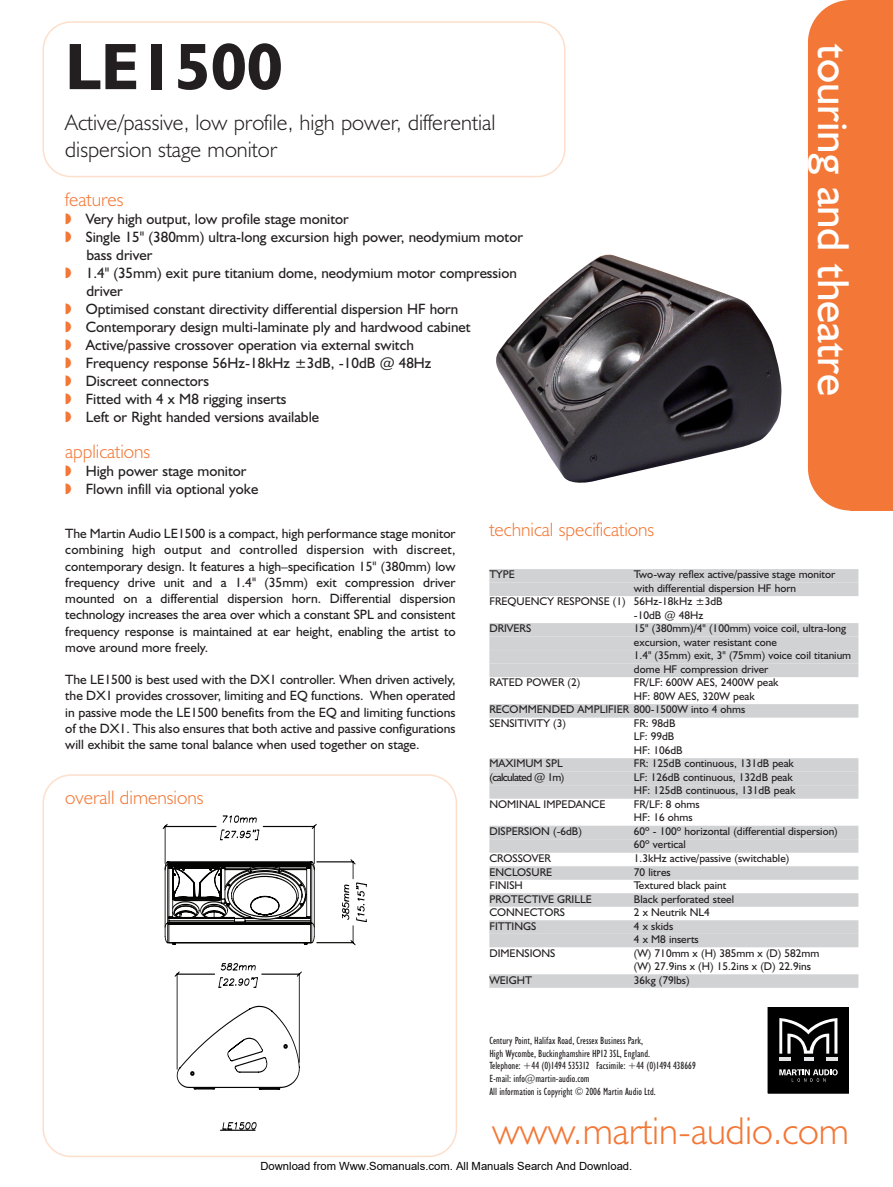
<style>
.page{position:relative;width:893px;height:1187px;background:#fff}
.page>*{position:absolute;margin:0;border:0;box-sizing:border-box;transform-origin:0 0}
.t1{font:700 66px "Humanist 521 BT";color:#231f20}
.t2{font:45px "Humanist 521 BT";color:#fff}
.t3{font:300 39px "Humanist 521 BT";color:#f37736}
.t4{font:300 22.5px/27px "Humanist 521 BT";color:#231f20}
.t5{font:300 19.5px "Humanist 521 BT";color:#f37736}
.t6{font:15px/18px "Humanist 521 BT";color:#231f20}
.t7{font:13.5px/16.2px "Humanist 521 BT";color:#231f20;text-align:justify}
.t8{font:11.25px/13.5px "Humanist 521 BT";color:#231f20}
.t9{font:11.25px "Arial";color:#000}
.t10{font:11.25px "Humanist 521 BT";letter-spacing:-.05em;color:#231f20}
.t11{font:condensed 10.5px/12.6px "Humanist 521 BT";color:#231f20}
.s1{color:#f37736}
</style>
<div class="page">
<div style="left:768px;top:1006px;width:81px;height:87px;background:#000"></div>
<svg style="left:779px;top:1018px;width:58px;height:43px"></svg>
<svg style="left:779px;top:1069px;width:59px;height:12px"></svg>
<div style="left:766px;top:1005px;width:84px;height:89px;border:1px solid #fff"></div>
<svg style="left:43px;top:21px;width:523px;height:156px"></svg>
<svg style="left:43px;top:774px;width:414px;height:383px"></svg>
<div style="left:489px;top:569px;width:369px;height:13px;background:#d1d2d4"></div>
<div style="left:489px;top:582px;width:369px;height:14px;background:#d1d2d4"></div>
<div style="left:489px;top:623px;width:369px;height:13px;background:#d1d2d4"></div>
<div style="left:489px;top:636px;width:369px;height:14px;background:#d1d2d4"></div>
<div style="left:489px;top:650px;width:369px;height:13px;background:#d1d2d4"></div>
<div style="left:489px;top:663px;width:369px;height:14px;background:#d1d2d4"></div>
<div style="left:489px;top:704px;width:369px;height:13px;background:#d1d2d4"></div>
<div style="left:489px;top:758px;width:369px;height:13px;background:#d1d2d4"></div>
<div style="left:489px;top:771px;width:369px;height:14px;background:#d1d2d4"></div>
<div style="left:489px;top:785px;width:369px;height:13px;background:#d1d2d4"></div>
<div style="left:489px;top:825px;width:369px;height:14px;background:#d1d2d4"></div>
<div style="left:489px;top:839px;width:369px;height:13px;background:#d1d2d4"></div>
<div style="left:489px;top:866px;width:369px;height:13px;background:#d1d2d4"></div>
<div style="left:489px;top:893px;width:369px;height:13px;background:#d1d2d4"></div>
<div style="left:489px;top:920px;width:369px;height:13px;background:#d1d2d4"></div>
<div style="left:489px;top:933px;width:369px;height:14px;background:#d1d2d4"></div>
<div style="left:489px;top:974px;width:369px;height:13px;background:#d1d2d4"></div>
<div style="left:850px;top:0;width:43px;height:510px;background:#f37736"></div>
<div style="left:808px;top:0;width:85px;height:510px;background:#f37736;border-radius:43px"></div>
<img style="left:496px;top:254px;width:286px;height:229px">
<h1 class="t1" style="left:65px;top:43px;width:219px">LE1500</h1>
<h3 class="t4" style="left:65px;top:111px;width:432px">Active/passive, low profile, high power, differential dispersion stage monitor</h3>
<h3 class="t5" style="left:65px;top:193px;width:60px">features</h3>
<h3 class="t6" style="left:65px;top:212px;width:285px"><span class="s1">◗</span> Very high output, low profile stage monitor</h3>
<h3 class="t6" style="left:65px;top:230px;width:459px"><span class="s1">◗</span> Single 15" (380mm) ultra-long excursion high power, neodymium motor</h3>
<h3 class="t6" style="left:87px;top:248px;width:67px">bass driver</h3>
<h3 class="t6" style="left:65px;top:266px;width:453px"><span class="s1">◗</span> 1.4" (35mm) exit pure titanium dome, neodymium motor compression</h3>
<h3 class="t6" style="left:87px;top:284px;width:38px">driver</h3>
<h3 class="t6" style="left:65px;top:302px;width:395px"><span class="s1">◗</span> Optimised constant directivity differential dispersion HF horn</h3>
<h3 class="t6" style="left:65px;top:320px;width:407px"><span class="s1">◗</span> Contemporary design multi-laminate ply and hardwood cabinet</h3>
<h3 class="t6" style="left:65px;top:338px;width:350px"><span class="s1">◗</span> Active/passive crossover operation via external switch</h3>
<h3 class="t6" style="left:65px;top:356px;width:368px"><span class="s1">◗</span> Frequency response 56Hz-18kHz ±3dB, -10dB @ 48Hz</h3>
<h3 class="t6" style="left:65px;top:374px;width:145px"><span class="s1">◗</span> Discreet connectors</h3>
<h3 class="t6" style="left:65px;top:392px;width:223px"><span class="s1">◗</span> Fitted with 4 x M8 rigging inserts</h3>
<h3 class="t6" style="left:65px;top:410px;width:255px"><span class="s1">◗</span> Left or Right handed versions available</h3>
<h3 class="t5" style="left:65px;top:445px;width:87px">applications</h3>
<h3 class="t6" style="left:65px;top:464px;width:195px"><span class="s1">◗</span> High power stage monitor<br><span class="s1">◗</span> Flown infill via optional yoke</h3>
<h2 class="t2" style="left:849px;top:44px;width:353px;rotate:90deg">touring and theatre</h2>
<p class="t7" style="left:65px;top:527px;width:392px">The Martin Audio LE1500 is a compact, high performance stage monitor combining high output and controlled dispersion with discreet, contemporary design. It features a high–specification 15" (380mm) low frequency drive unit and a 1.4" (35mm) exit compression driver mounted on a differential dispersion horn. Differential dispersion technology increases the area over which a constant SPL and consistent frequency response is maintained at ear height, enabling the artist to move around more freely.</p>
<p class="t7" style="left:65px;top:673px;width:392px">The LE1500 is best used with the DX1 controller. When driven actively, the DX1 provides crossover, limiting and EQ functions. When operated in passive mode the LE1500 benefits from the EQ and limiting functions of the DX1. This also ensures that both active and passive configurations will exhibit the same tonal balance when used together on stage.</p>
<h3 class="t5" style="left:65px;top:790px;width:140px">overall dimensions</h3>
<h3 class="t5" style="left:489px;top:523px;width:166px">technical specifications</h3>
<p class="t8" style="left:489px;top:569px;width:27px">TYPE</p>
<p class="t8" style="left:634px;top:569px;width:203px">Two-way reflex active/passive stage monitor</p>
<p class="t8" style="left:634px;top:582px;width:164px">with differential dispersion HF horn</p>
<p class="t8" style="left:489px;top:596px;width:235px">FREQUENCY RESPONSE (1) 56Hz-18kHz ±3dB</p>
<p class="t8" style="left:634px;top:609px;width:71px">-10dB @ 48Hz</p>
<p class="t8" style="left:489px;top:623px;width:43px">DRIVERS</p>
<p class="t8" style="left:634px;top:623px;width:219px">15" (380mm)/4" (100mm) voice coil, ultra-long excursion, water resistant cone<br>1.4" (35mm) exit, 3" (75mm) voice coil titanium dome HF compression driver</p>
<p class="t8" style="left:489px;top:677px;width:92px">RATED POWER (2)</p>
<p class="t8" style="left:634px;top:677px;width:146px">FR/LF: 600W AES, 2400W peak</p>
<p class="t8" style="left:634px;top:690px;width:122px">HF: 80W AES, 320W peak</p>
<p class="t8" style="left:489px;top:704px;width:258px">RECOMMENDED AMPLIFIER 800-1500W into 4 ohms</p>
<p class="t8" style="left:489px;top:717px;width:78px">SENSITIVITY (3)</p>
<p class="t8" style="left:634px;top:717px;width:50px">FR: 98dB<br>LF: 99dB<br>HF: 106dB</p>
<p class="t8" style="left:489px;top:758px;width:75px">MAXIMUM SPL</p>
<p class="t8" style="left:634px;top:758px;width:162px">FR: 125dB continuous, 131dB peak</p>
<p class="t10" style="left:489px;top:773px;width:77px">(calculated @ 1m)</p>
<p class="t8" style="left:634px;top:771px;width:163px">LF: 126dB continuous, 132dB peak<br>HF: 125dB continuous, 131dB peak</p>
<p class="t8" style="left:489px;top:798px;width:118px">NOMINAL IMPEDANCE</p>
<p class="t8" style="left:634px;top:798px;width:67px">FR/LF: 8 ohms<br>HF: 16 ohms</p>
<p class="t8" style="left:489px;top:825px;width:94px">DISPERSION (-6dB)</p>
<p class="t8" style="left:634px;top:825px;width:205px">60º - 100º horizontal (differential dispersion)<br>60º vertical</p>
<p class="t8" style="left:489px;top:852px;width:63px">CROSSOVER</p>
<p class="t8" style="left:634px;top:852px;width:157px">1.3kHz active/passive (switchable)</p>
<p class="t8" style="left:489px;top:866px;width:64px">ENCLOSURE</p>
<p class="t8" style="left:634px;top:866px;width:38px">70 litres</p>
<p class="t8" style="left:489px;top:879px;width:35px">FINISH</p>
<p class="t8" style="left:634px;top:879px;width:94px">Textured black paint</p>
<p class="t8" style="left:489px;top:893px;width:104px">PROTECTIVE GRILLE</p>
<p class="t8" style="left:634px;top:893px;width:102px">Black perforated steel</p>
<p class="t8" style="left:489px;top:906px;width:77px">CONNECTORS</p>
<p class="t8" style="left:634px;top:906px;width:77px">2 x Neutrik NL4</p>
<p class="t8" style="left:489px;top:920px;width:48px">FITTINGS</p>
<p class="t8" style="left:634px;top:920px;width:66px">4 x skids<br>4 x M8 inserts</p>
<p class="t8" style="left:489px;top:947px;width:68px">DIMENSIONS</p>
<p class="t8" style="left:634px;top:947px;width:187px">(W) 710mm x (H) 385mm x (D) 582mm (W) 27.9ins x (H) 15.2ins x (D) 22.9ins</p>
<p class="t8" style="left:489px;top:974px;width:44px">WEIGHT</p>
<p class="t8" style="left:634px;top:974px;width:57px">36kg (79lbs)</p>
<p class="t11" style="left:489px;top:1035px;width:208px">Century Point, Halifax Road, Cressex Business Park,<br>High Wycombe, Buckinghamshire HP12 3SL, England.<br>Telephone: +44 (0)1494 535312 Facsimile: +44 (0)1494 438669<br>E-mail: info@martin-audio.com<br>All information is Copyright © 2006 Martin Audio Ltd.</p>
<h3 class="t3" style="left:492px;top:1116px;width:358px">www.martin-audio.com</h3>
<p class="t9" style="left:260px;top:1159px;width:373px">Download from Www.Somanuals.com. All Manuals Search And Download.</p>
</div>
